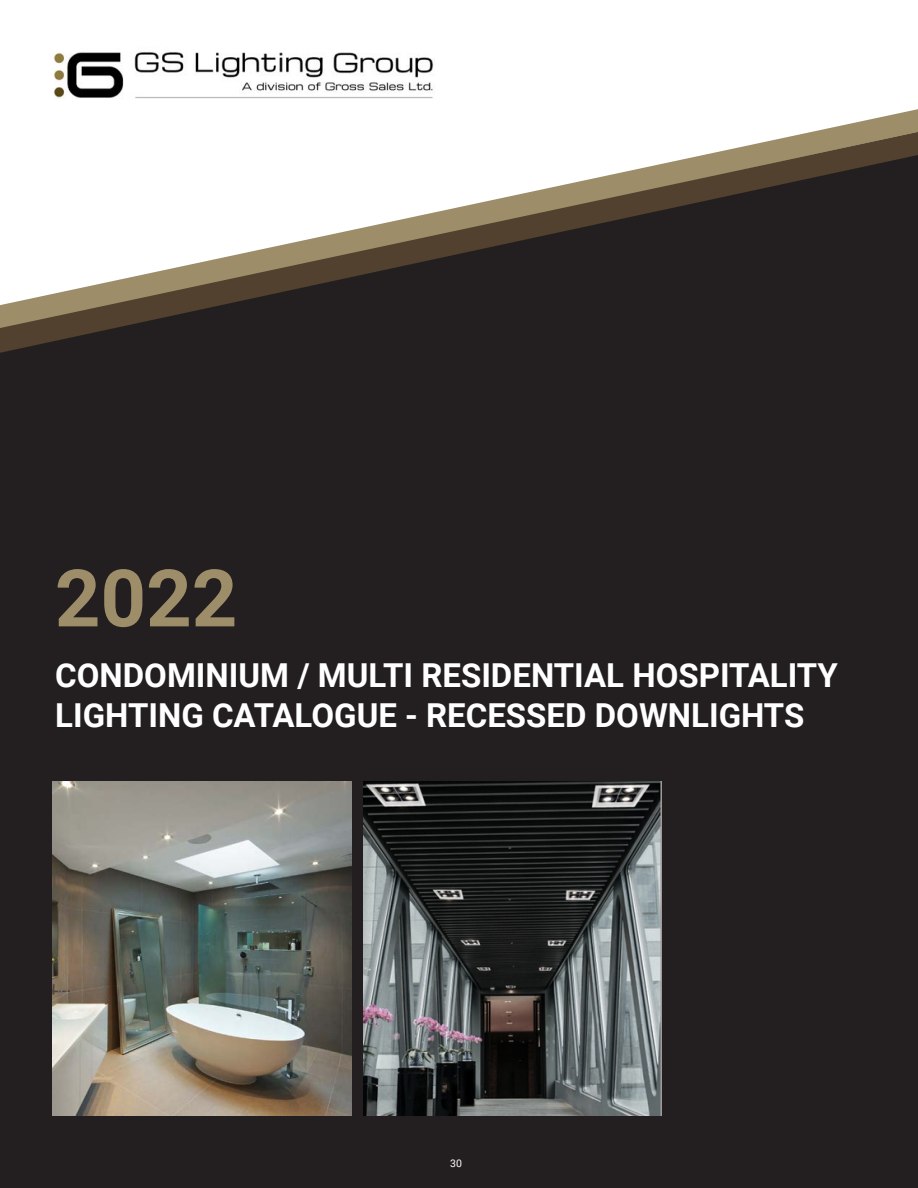
<style>
.page{position:relative;width:918px;height:1188px;background:#fff}
.page>*{position:absolute;margin:0;border:0;box-sizing:border-box;transform-origin:0 0}
.Heading{font:700 79.5px "Roboto";color:#9d8e69}
.Heading-2{font:700 33px/40.5px "Roboto";color:#fff}
.t1{font:10.5px "Roboto";color:#fff}
</style>
<div class="page">
<div style="left:0;top:336px;width:918px;height:852px;background:#231f20"></div>
<svg style="left:811px;top:109px;width:107px;height:23px"></svg>
<svg style="left:0;top:132px;width:918px;height:221px"></svg>
<img style="left:53px;top:52px;width:382px;height:47px">
<img style="left:53px;top:781px;width:298px;height:334px">
<img style="left:363px;top:781px;width:299px;height:334px">
<p class="Heading" style="left:55px;top:542px;width:184px">2022</p>
<p class="Heading-2" style="left:55px;top:654px;width:784px">CONDOMINIUM / MULTI RESIDENTIAL HOSPITALITY<br>LIGHTING CATALOGUE - RECESSED DOWNLIGHTS</p>
<p class="t1" style="left:450px;top:1156px;width:13px">30</p>
</div>
